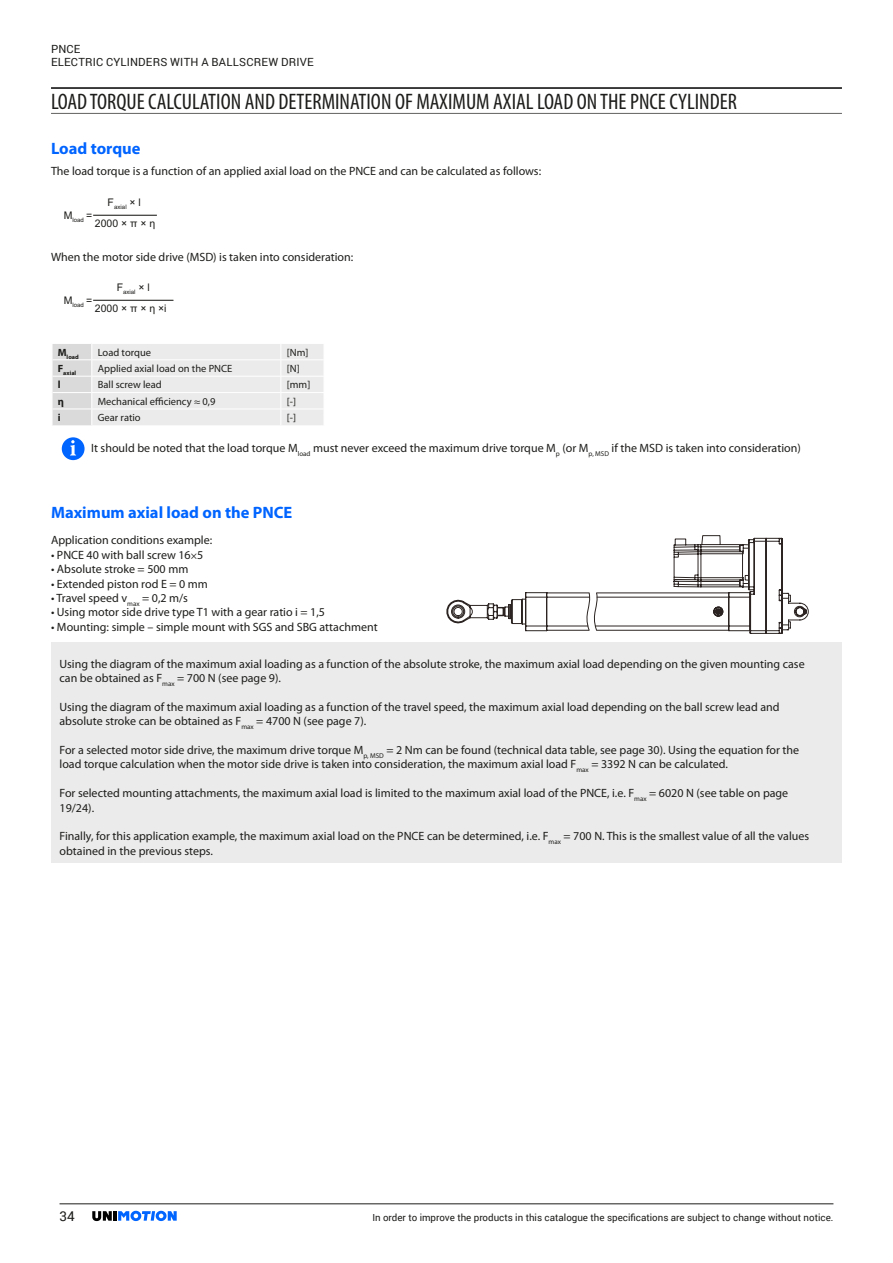
<style>
.page{position:relative;width:893px;height:1263px;background:#fff}
.page>*{position:absolute;margin:0;border:0;box-sizing:border-box;transform-origin:0 0}
.t1{font:condensed 22.5px "Myriad Pro";color:#1d1d1b}
.t2{font:700 16.5px "Myriad Pro";color:#0064ff}
.t3{font:13.5px "Roboto";color:#1d1d1b}
.t4{font:12px/14.4px "Myriad Pro";color:#1d1d1b}
.t5{font:11.25px/13.5px "Roboto";letter-spacing:.02em;color:#1d1d1b}
.t6{font:10.5px "Myriad Pro";color:#1d1d1b}
.t7{font:10.5px "Arial";color:#1d1d1b}
.t8{font:700 10.5px "Myriad Pro";color:#1d1d1b}
.t9{font:9.75px "Roboto";color:#1d1d1b}
.t10{font:6.15px "Arial";color:#1d1d1b}
.t11{font:700 6.15px "Myriad Pro";color:#1d1d1b}
.s1{font-size:10.5px}
</style>
<div class="page">
<hr style="left:60px;top:1203px;width:773px;height:1px;background:#1d1d1b">
<svg style="left:92px;top:1211px;width:20px;height:10px"></svg>
<hr style="left:113px;top:1211px;width:4px;height:10px;background:#000">
<svg style="left:118px;top:1211px;width:59px;height:10px"></svg>
<hr style="left:51px;top:87px;width:791px;height:2px;background:#000">
<hr style="left:51px;top:113px;width:791px;height:1px;background:#616160">
<hr style="left:93px;top:215px;width:64px;height:1px;background:#1d1d1b">
<hr style="left:93px;top:300px;width:80px;height:1px;background:#1d1d1b">
<div style="left:51px;top:642px;width:791px;height:221px;background:#ebebeb"></div>
<svg style="left:52px;top:344px;width:272px;height:81px;background:#e9e9e9"></svg>
<div style="left:62px;top:437px;width:23px;height:23px;background:#0064ff;border-radius:50%"></div>
<svg style="left:70px;top:440px;width:6px;height:15px"></svg>
<svg style="left:446px;top:535px;width:363px;height:99px"></svg>
<p class="t5" style="left:51px;top:42px;width:264px">PNCE<br>ELECTRIC CYLINDERS WITH A BALLSCREW DRIVE</p>
<h1 class="t1" style="left:51px;top:88px;width:687px">LOAD TORQUE CALCULATION AND DETERMINATION OF MAXIMUM AXIAL LOAD ON THE PNCE CYLINDER</h1>
<h2 class="t2" style="left:51px;top:137px;width:91px">Load torque</h2>
<p class="t4" style="left:51px;top:163px;width:492px">The load torque is a function of an applied axial load on the PNCE and can be calculated as follows:</p>
<p class="t10" style="left:108px;top:205px;width:35px"><sup>F</sup>axial <sup>×</sup> <sup>l</sup></p>
<p class="t10" style="left:64px;top:218px;width:30px"><sup>M</sup>load <sup>=</sup></p>
<p class="t7" style="left:95px;top:220px;width:62px">2000 × π×η</p>
<p class="t4" style="left:51px;top:249px;width:304px">When the motor side drive (MSD) is taken into consideration:</p>
<p class="t10" style="left:117px;top:290px;width:35px"><sup>F</sup>axial <sup>×</sup> <sup>l</sup></p>
<p class="t10" style="left:64px;top:303px;width:30px"><sup>M</sup>load <sup>=</sup></p>
<p class="t7" style="left:95px;top:305px;width:73px">2000 × π×η ×i</p>
<p class="t11" style="left:58px;top:353px;width:22px"><sup>M</sup>load</p>
<p class="t6" style="left:98px;top:346px;width:55px">Load torque</p>
<p class="t6" style="left:287px;top:346px;width:23px">[Nm]</p>
<p class="t11" style="left:58px;top:369px;width:20px"><sup>F</sup>axial</p>
<p class="t6" style="left:98px;top:362px;width:136px">Applied axial load on the PNCE</p>
<p class="t6" style="left:287px;top:362px;width:14px">[N]</p>
<p class="t8" style="left:58px;top:378px;width:4px">l</p>
<p class="t6" style="left:98px;top:378px;width:66px">Ball screw lead</p>
<p class="t6" style="left:287px;top:378px;width:25px">[mm]</p>
<p class="t8" style="left:58px;top:394px;width:8px">η</p>
<p class="t6" style="left:98px;top:395px;width:119px">Mechanical efficiency ≈ 0,9</p>
<p class="t6" style="left:287px;top:395px;width:11px">[-]</p>
<p class="t8" style="left:58px;top:411px;width:4px">i</p>
<p class="t6" style="left:98px;top:411px;width:44px">Gear ratio</p>
<p class="t6" style="left:287px;top:411px;width:11px">[-]</p>
<p class="t4" style="left:91px;top:441px;width:711px">It should be noted that the load torque M<sub>load</sub> must never exceed the maximum drive torque M<sub>p</sub> (or M<sub>p,</sub> <sub>MSD</sub> if the MSD is taken into consideration)</p>
<h2 class="t2" style="left:51px;top:502px;width:243px">Maximum axial load on the PNCE</h2>
<p class="t4" style="left:51px;top:533px;width:163px">Application conditions example:</p>
<p class="t4" style="left:51px;top:547px;width:154px">• PNCE 40 with ball screw 16<span class="s1">×</span>5</p>
<p class="t4" style="left:51px;top:562px;width:139px">• Absolute stroke = 500 mm</p>
<p class="t4" style="left:51px;top:576px;width:158px">• Extended piston rod E = 0 mm</p>
<p class="t4" style="left:51px;top:590px;width:139px">• Travel speed v<sub>max</sub> = 0,2 m/s</p>
<p class="t4" style="left:51px;top:605px;width:276px">• Using motor side drive type T1 with a gear ratio i = 1,5</p>
<p class="t4" style="left:51px;top:619px;width:328px">• Mounting: simple – simple mount with SGS and SBG attachment</p>
<p class="t4" style="left:60px;top:656px;width:747px">Using the diagram of the maximum axial loading as a function of the absolute stroke, the maximum axial load depending on the given mounting case can be obtained as F<sub>max</sub> = 700 N (see page 9).</p>
<p class="t4" style="left:60px;top:699px;width:722px">Using the diagram of the maximum axial loading as a function of the travel speed, the maximum axial load depending on the ball screw lead and absolute stroke can be obtained as F<sub>max</sub> = 4700 N (see page 7).</p>
<p class="t4" style="left:60px;top:743px;width:741px">For a selected motor side drive, the maximum drive torque M<sub>p,</sub> <sub>MSD</sub> = 2 Nm can be found (technical data table, see page 30). Using the equation for the load torque calculation when the motor side drive is taken into consideration, the maximum axial load F<sub>max</sub> = 3392 N can be calculated.</p>
<p class="t4" style="left:60px;top:786px;width:730px">For selected mounting attachments, the maximum axial load is limited to the maximum axial load of the PNCE, i.e. F<sub>max</sub> = 6020 N (see table on page<br>19/24).</p>
<p class="t4" style="left:60px;top:829px;width:751px">Finally, for this application example, the maximum axial load on the PNCE can be determined, i.e. F<sub>max</sub> = 700 N. This is the smallest value of all the values obtained in the previous steps.</p>
<p class="t3" style="left:60px;top:1206px;width:17px">34</p>
<p class="t9" style="left:372px;top:1210px;width:463px">In order to improve the products in this catalogue the specifications are subject to change without notice.</p>
</div>
